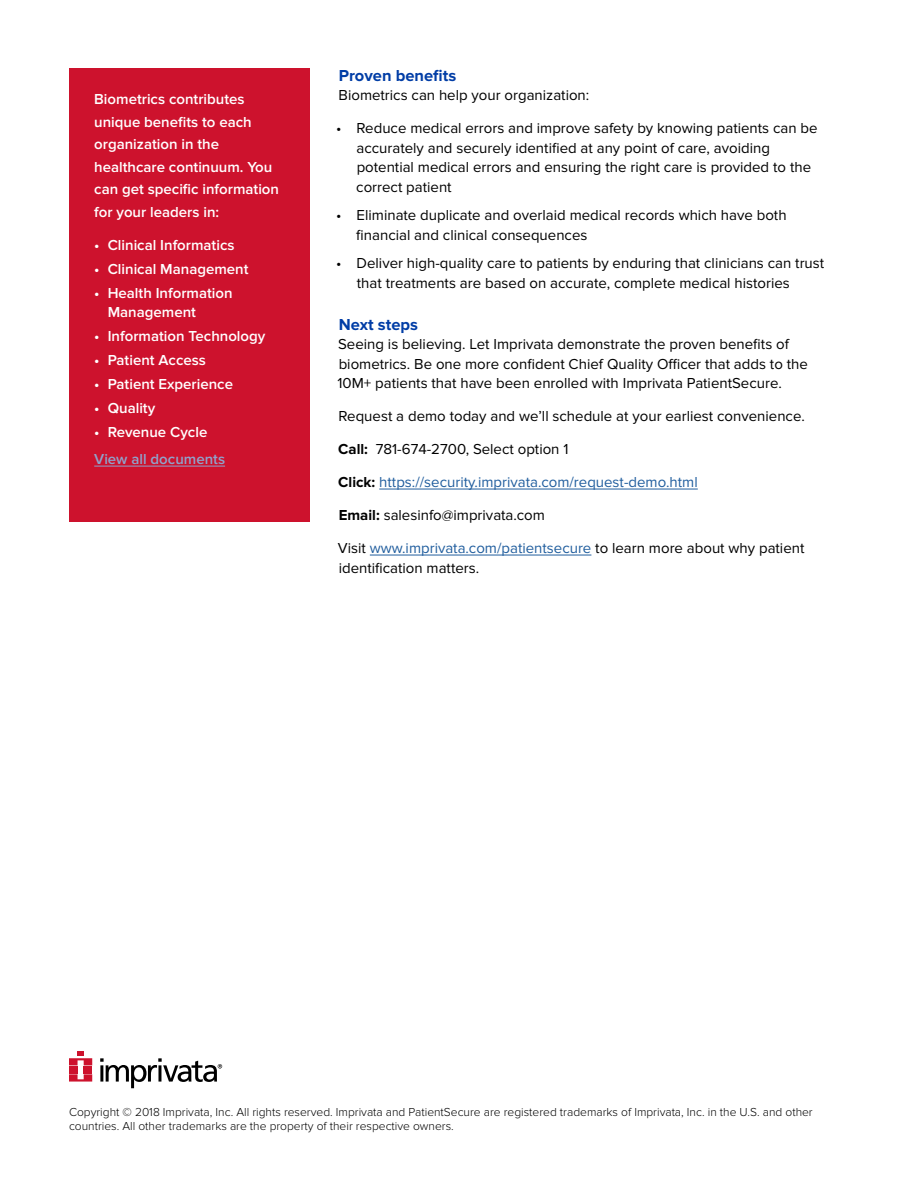
<style>
.page{position:relative;width:918px;height:1188px;background:#fff}
.page>*{position:absolute;margin:0;border:0;box-sizing:border-box;transform-origin:0 0}
.t1{font:700 16.5px "Proxima Nova";color:#003da6}
.t2{font:15px/19.5px "Proxima Nova";color:#000}
.t3{font:600 15px/22.5px "Proxima Nova";color:#fff}
.t4{font:15px "Proxima Nova";color:#215e9e}
.t5{font:600 15px "Proxima Nova";color:#90a2cb}
.t6{font:300 12px/13.5px "Proxima Nova";color:#000}
.s1{font-weight:700}
.s2{font-weight:700;color:#000}
.s3{color:#215e9e}
</style>
<div class="page">
<div style="left:70px;top:68px;width:240px;height:454px;background:#cd122d"></div>
<hr style="left:379px;top:489px;width:319px;height:1px;background:#215e9e">
<hr style="left:370px;top:555px;width:221px;height:1px;background:#215e9e">
<svg style="left:69px;top:1051px;width:23px;height:31px"></svg>
<svg style="left:100px;top:1058px;width:122px;height:30px"></svg>
<hr style="left:94px;top:466px;width:131px;height:1px;background:#90a2cb">
<p class="t3" style="left:94px;top:88px;width:186px">Biometrics contributes unique benefits to each organization in the healthcare continuum. You can get specific information for your leaders in:</p>
<p class="t3" style="left:94px;top:234px;width:142px">• Clinical Informatics</p>
<p class="t3" style="left:94px;top:258px;width:156px">• Clinical Management</p>
<p class="t3" style="left:108px;top:283px;width:126px;line-height:19.5px;text-indent:-13px">• Health Information<br>Management</p>
<p class="t3" style="left:94px;top:325px;width:173px">• Information Technology</p>
<p class="t3" style="left:94px;top:349px;width:113px">• Patient Access</p>
<p class="t3" style="left:94px;top:373px;width:140px">• Patient Experience</p>
<p class="t3" style="left:94px;top:397px;width:63px">• Quality</p>
<p class="t3" style="left:94px;top:421px;width:115px">• Revenue Cycle</p>
<p class="t5" style="left:94px;top:450px;width:132px">View all documents</p>
<p class="t1" style="left:339px;top:66px;width:119px">Proven benefits</p>
<p class="t2" style="left:339px;top:86px;width:252px">Biometrics can help your organization:</p>
<p class="t2" style="left:356px;top:119px;width:463px;text-indent:-20px">• Reduce medical errors and improve safety by knowing patients can be accurately and securely identified at any point of care, avoiding potential medical errors and ensuring the right care is provided to the correct patient</p>
<p class="t2" style="left:356px;top:206px;width:432px;text-indent:-20px">• Eliminate duplicate and overlaid medical records which have both financial and clinical consequences</p>
<p class="t2" style="left:357px;top:254px;width:469px;text-indent:-21px">• Deliver high-quality care to patients by enduring that clinicians can trust that treatments are based on accurate, complete medical histories</p>
<p class="t1" style="left:339px;top:315px;width:81px">Next steps</p>
<p class="t2" style="left:338px;top:335px;width:472px">Seeing is believing. Let Imprivata demonstrate the proven benefits of biometrics. Be one more confident Chief Quality Officer that adds to the<br>10M+ patients that have been enrolled with Imprivata PatientSecure.</p>
<p class="t2" style="left:339px;top:407px;width:468px">Request a demo today and we’ll schedule at your earliest convenience.</p>
<p class="t2" style="left:338px;top:440px;width:232px"><span class="s1">Call:</span> 781-674-2700, Select option 1</p>
<p class="t4" style="left:338px;top:473px;width:361px"><span class="s2">Click:</span> https://security.imprivata.com/request-demo.html</p>
<p class="t2" style="left:339px;top:506px;width:208px"><span class="s1">Email:</span> salesinfo@imprivata.com</p>
<p class="t2" style="left:338px;top:539px;width:468px">Visit <span class="s3">www.imprivata.com/patientsecure</span> to learn more about why patient identification matters.</p>
<p class="t6" style="left:69px;top:1106px;width:745px">Copyright © 2018 Imprivata, Inc. All rights reserved. Imprivata and PatientSecure are registered trademarks of Imprivata, Inc. in the U.S. and other countries. All other trademarks are the property of their respective owners.</p>
</div>
